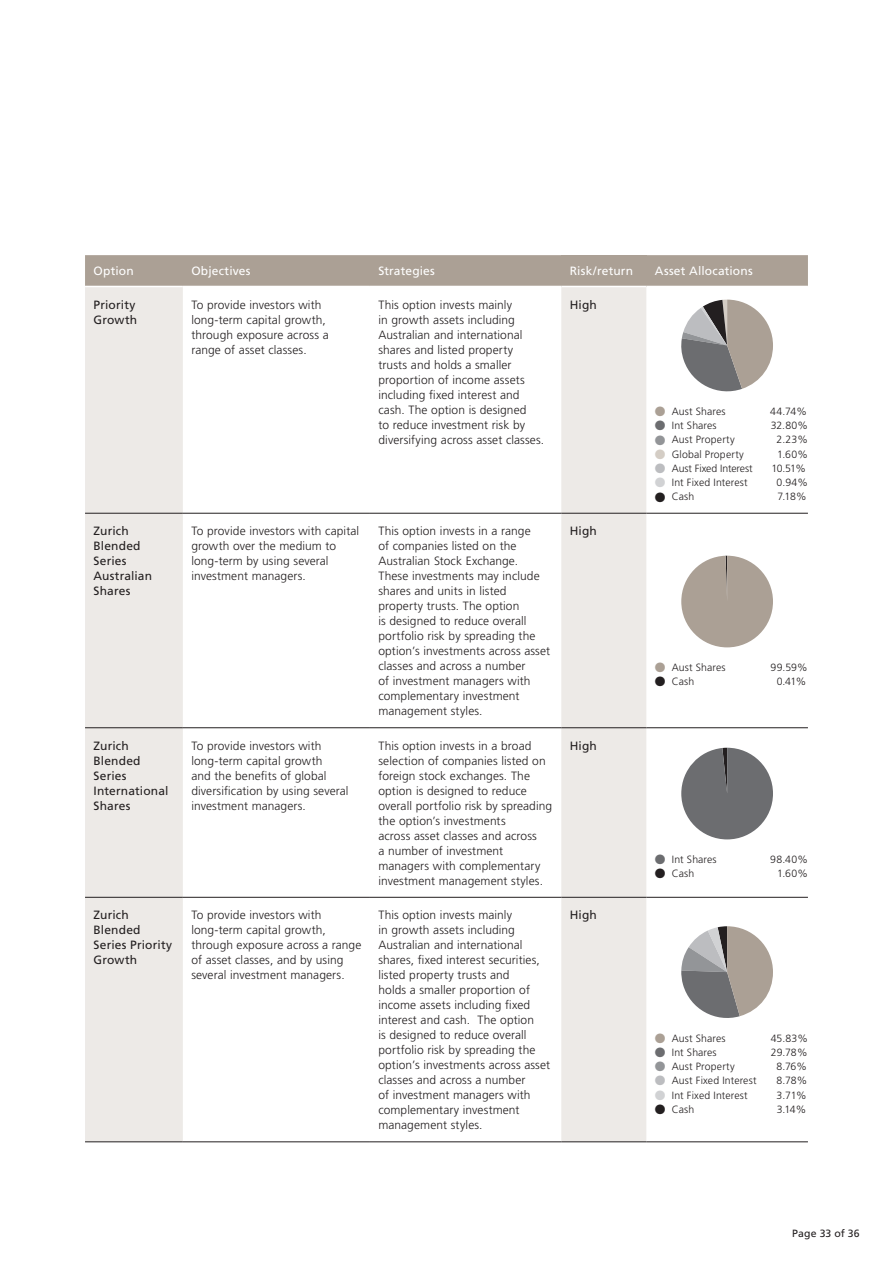
<style>
.page{position:relative;width:893px;height:1263px;background:#fff}
.page>*{position:absolute;margin:0;border:0;box-sizing:border-box;transform-origin:0 0}
.t1{font:300 12px/15px "Frutiger";letter-spacing:.01em;color:#231f20}
.t2{font:12px/15px "Frutiger";letter-spacing:.01em;color:#231f20}
.t3{font:12px "Frutiger";letter-spacing:.015em;color:#fff}
.t4{font:300 10.5px "Frutiger";letter-spacing:.01em;color:#231f20}
.t5{font:300 10.5px "Frutiger";letter-spacing:-.01em;color:#231f20}
.t6{font:10.5px "Frutiger";letter-spacing:.015em;color:#231f20}
.s1{color:#aba095}
.s2{color:#6c6d70}
.s3{color:#939598}
.s4{color:#d4cdc5}
.s5{color:#bcbdc0}
.s6{color:#d1d2d4}
</style>
<div class="page">
<div style="left:85px;top:255px;width:723px;height:31px;background:#aba095"></div>
<div style="left:561px;top:255px;width:85px;height:31px;background:#aba095"></div>
<div style="left:85px;top:287px;width:98px;height:854px;background:#edeae7"></div>
<div style="left:561px;top:287px;width:85px;height:854px;background:#edeae7"></div>
<hr style="left:85px;top:513px;width:98px;height:1px;background:#231f20">
<hr style="left:183px;top:513px;width:187px;height:1px;background:#231f20">
<hr style="left:370px;top:513px;width:191px;height:1px;background:#231f20">
<hr style="left:561px;top:513px;width:85px;height:1px;background:#231f20">
<hr style="left:646px;top:513px;width:162px;height:1px;background:#231f20">
<hr style="left:85px;top:727px;width:98px;height:1px;background:#231f20">
<hr style="left:183px;top:727px;width:187px;height:1px;background:#231f20">
<hr style="left:370px;top:727px;width:191px;height:1px;background:#231f20">
<hr style="left:561px;top:727px;width:85px;height:1px;background:#231f20">
<hr style="left:646px;top:727px;width:162px;height:1px;background:#231f20">
<hr style="left:85px;top:897px;width:98px;height:1px;background:#231f20">
<hr style="left:183px;top:897px;width:187px;height:1px;background:#231f20">
<hr style="left:370px;top:897px;width:191px;height:1px;background:#231f20">
<hr style="left:561px;top:897px;width:85px;height:1px;background:#231f20">
<hr style="left:646px;top:897px;width:162px;height:1px;background:#231f20">
<hr style="left:85px;top:1141px;width:98px;height:1px;background:#231f20">
<hr style="left:183px;top:1141px;width:187px;height:1px;background:#231f20">
<hr style="left:370px;top:1141px;width:191px;height:1px;background:#231f20">
<hr style="left:561px;top:1141px;width:85px;height:1px;background:#231f20">
<hr style="left:646px;top:1141px;width:162px;height:1px;background:#231f20">
<svg style="left:681px;top:300px;width:92px;height:91px"></svg>
<div style="left:681px;top:556px;width:92px;height:91px;background:#aba095;border-radius:46px"></div>
<svg style="left:681px;top:748px;width:92px;height:91px"></svg>
<svg style="left:681px;top:926px;width:92px;height:92px"></svg>
<p class="t3" style="left:94px;top:264px;width:42px">Option</p>
<p class="t3" style="left:191px;top:264px;width:61px">Objectives</p>
<p class="t3" style="left:378px;top:264px;width:58px">Strategies</p>
<p class="t3" style="left:570px;top:264px;width:65px">Risk/return</p>
<p class="t3" style="left:655px;top:264px;width:99px">Asset Allocations</p>
<p class="t2" style="left:94px;top:297px;width:45px">Priority<br>Growth</p>
<p class="t1" style="left:191px;top:297px;width:139px">To provide investors with long-term capital growth, through exposure across a range of asset classes.</p>
<p class="t1" style="left:378px;top:297px;width:167px">This option invests mainly<br>in growth assets including<br>Australian and international shares and listed property trusts and holds a smaller proportion of income assets including fixed interest and cash. The option is designed<br>to reduce investment risk by diversifying across asset classes.</p>
<p class="t2" style="left:570px;top:297px;width:29px">High</p>
<p class="t4" style="left:655px;top:405px;width:72px"><span class="s1">●</span> Aust Shares</p>
<p class="t4" style="left:770px;top:405px;width:38px">44.74%</p>
<p class="t4" style="left:655px;top:420px;width:63px"><span class="s2">●</span> Int Shares</p>
<p class="t4" style="left:771px;top:420px;width:39px">32.80%</p>
<p class="t4" style="left:655px;top:434px;width:81px"><span class="s3">●</span> Aust Property</p>
<p class="t4" style="left:777px;top:434px;width:33px">2.23%</p>
<p class="t4" style="left:655px;top:448px;width:91px"><span class="s4">●</span> Global Property</p>
<p class="t4" style="left:777px;top:448px;width:32px">1.60%</p>
<p class="t5" style="left:655px;top:462px;width:99px"><span class="s5">●</span> Aust Fixed Interest</p>
<p class="t4" style="left:771px;top:462px;width:36px">10.51%</p>
<p class="t4" style="left:655px;top:477px;width:94px"><span class="s6">●</span> Int Fixed Interest</p>
<p class="t4" style="left:776px;top:477px;width:33px">0.94%</p>
<p class="t4" style="left:655px;top:491px;width:41px">● Cash</p>
<p class="t4" style="left:777px;top:491px;width:31px">7.18%</p>
<p class="t2" style="left:94px;top:523px;width:60px">Zurich<br>Blended<br>Series<br>Australian<br>Shares</p>
<p class="t1" style="left:191px;top:523px;width:169px">To provide investors with capital growth over the medium to long-term by using several investment managers.</p>
<p class="t1" style="left:378px;top:523px;width:173px">This option invests in a range<br>of companies listed on the<br>Australian Stock Exchange.<br>These investments may include shares and units in listed property trusts. The option<br>is designed to reduce overall portfolio risk by spreading the option’s investments across asset classes and across a number<br>of investment managers with complementary investment management styles.</p>
<p class="t2" style="left:570px;top:523px;width:29px">High</p>
<p class="t2" style="left:94px;top:738px;width:76px">Zurich<br>Blended<br>Series<br>International<br>Shares</p>
<p class="t1" style="left:191px;top:738px;width:159px">To provide investors with long-term capital growth<br>and the benefits of global diversification by using several investment managers.</p>
<p class="t1" style="left:378px;top:738px;width:175px">This option invests in a broad selection of companies listed on foreign stock exchanges. The option is designed to reduce overall portfolio risk by spreading the option’s investments<br>across asset classes and across<br>a number of investment managers with complementary investment management styles.</p>
<p class="t2" style="left:570px;top:738px;width:29px">High</p>
<p class="t2" style="left:94px;top:907px;width:80px">Zurich<br>Blended<br>Series Priority<br>Growth</p>
<p class="t1" style="left:191px;top:907px;width:172px">To provide investors with long-term capital growth, through exposure across a range of asset classes, and by using several investment managers.</p>
<p class="t1" style="left:378px;top:907px;width:173px">This option invests mainly<br>in growth assets including<br>Australian and international shares, fixed interest securities, listed property trusts and<br>holds a smaller proportion of income assets including fixed interest and cash. The option<br>is designed to reduce overall portfolio risk by spreading the option’s investments across asset classes and across a number<br>of investment managers with complementary investment management styles.</p>
<p class="t2" style="left:570px;top:907px;width:29px">High</p>
<p class="t4" style="left:655px;top:661px;width:72px"><span class="s1">●</span> Aust Shares</p>
<p class="t4" style="left:771px;top:661px;width:39px">99.59%</p>
<p class="t4" style="left:655px;top:676px;width:41px">● Cash</p>
<p class="t4" style="left:777px;top:676px;width:31px">0.41%</p>
<p class="t4" style="left:655px;top:853px;width:63px"><span class="s2">●</span> Int Shares</p>
<p class="t4" style="left:770px;top:853px;width:39px">98.40%</p>
<p class="t4" style="left:655px;top:868px;width:41px">● Cash</p>
<p class="t4" style="left:777px;top:868px;width:32px">1.60%</p>
<p class="t4" style="left:655px;top:1032px;width:72px"><span class="s1">●</span> Aust Shares</p>
<p class="t4" style="left:771px;top:1032px;width:39px">45.83%</p>
<p class="t4" style="left:655px;top:1046px;width:63px"><span class="s2">●</span> Int Shares</p>
<p class="t4" style="left:771px;top:1046px;width:38px">29.78%</p>
<p class="t4" style="left:655px;top:1060px;width:81px"><span class="s3">●</span> Aust Property</p>
<p class="t4" style="left:776px;top:1060px;width:32px">8.76%</p>
<p class="t4" style="left:655px;top:1075px;width:103px"><span class="s5">●</span> Aust Fixed Interest</p>
<p class="t4" style="left:776px;top:1075px;width:32px">8.78%</p>
<p class="t4" style="left:655px;top:1089px;width:94px"><span class="s6">●</span> Int Fixed Interest</p>
<p class="t4" style="left:777px;top:1089px;width:32px">3.71%</p>
<p class="t4" style="left:655px;top:1103px;width:41px">● Cash</p>
<p class="t4" style="left:777px;top:1103px;width:31px">3.14%</p>
<p class="t6" style="left:792px;top:1227px;width:69px">Page 33 of 36</p>
</div>
